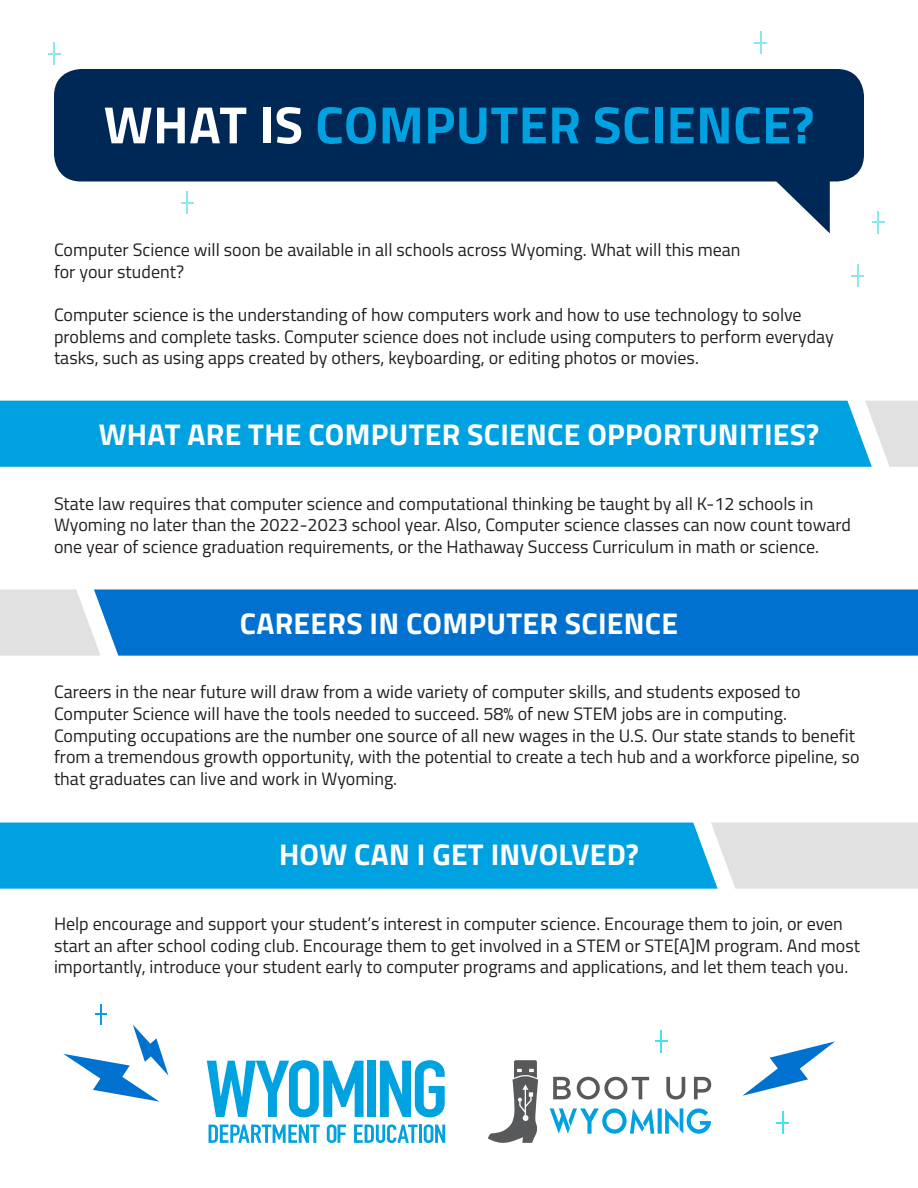
<style>
.page{position:relative;width:918px;height:1188px;background:#fff}
.page>*{position:absolute;margin:0;border:0;box-sizing:border-box;transform-origin:0 0}
.t1{font:700 52.5px "Titillium Web";letter-spacing:.01em;color:#00a1e0}
.Heading_2{font:700 30px "Titillium Web";letter-spacing:.01em;color:#fff}
.t2{font:18px/21.6px "Titillium Web";color:#231f20}
.s1{color:#fff}
</style>
<div class="page">
<div style="left:718px;top:823px;width:200px;height:66px;background:#e1e1e1"></div>
<div style="left:0;top:823px;width:718px;height:66px;background:#00a1e0"></div>
<svg style="left:0;top:590px;width:94px;height:66px"></svg>
<div style="left:94px;top:590px;width:824px;height:66px;background:#0071ce"></div>
<div style="left:0;top:401px;width:865px;height:66px;background:#00a1e0"></div>
<svg style="left:865px;top:401px;width:53px;height:66px"></svg>
<div style="left:54px;top:69px;width:810px;height:113px;background:#002856;border-radius:27px"></div>
<svg style="left:767px;top:181px;width:63px;height:52px"></svg>
<svg style="left:207px;top:1060px;width:157px;height:57px"></svg>
<div style="left:367px;top:1061px;width:9px;height:56px;background:#00a2df"></div>
<svg style="left:380px;top:1060px;width:65px;height:57px"></svg>
<svg style="left:209px;top:1125px;width:111px;height:18px"></svg>
<svg style="left:327px;top:1124px;width:19px;height:19px"></svg>
<svg style="left:354px;top:1124px;width:64px;height:19px"></svg>
<hr style="left:419px;top:1125px;width:3px;height:18px;background:#00a2df">
<svg style="left:424px;top:1124px;width:21px;height:19px"></svg>
<svg style="left:488px;top:1060px;width:50px;height:83px"></svg>
<svg style="left:553px;top:1077px;width:18px;height:22px"></svg>
<svg style="left:577px;top:1077px;width:72px;height:23px"></svg>
<svg style="left:666px;top:1077px;width:19px;height:23px"></svg>
<svg style="left:694px;top:1077px;width:17px;height:22px"></svg>
<svg style="left:550px;top:1108px;width:161px;height:26px"></svg>
<svg style="left:742px;top:1041px;width:93px;height:55px"></svg>
<hr style="left:857px;top:265px;width:2px;height:22px;background:#8ce6ed">
<svg style="left:851px;top:275px;width:13px;height:2px"></svg>
<svg style="left:655px;top:1030px;width:13px;height:23px"></svg>
<svg style="left:63px;top:1004px;width:105px;height:98px"></svg>
<hr style="left:186px;top:192px;width:2px;height:22px;background:#8ce6ed">
<svg style="left:181px;top:202px;width:13px;height:2px"></svg>
<hr style="left:877px;top:211px;width:2px;height:22px;background:#8ce6ed">
<svg style="left:872px;top:221px;width:12px;height:2px"></svg>
<svg style="left:776px;top:1112px;width:13px;height:22px"></svg>
<hr style="left:53px;top:43px;width:2px;height:22px;background:#8ce6ed">
<svg style="left:48px;top:53px;width:12px;height:2px"></svg>
<svg style="left:754px;top:32px;width:13px;height:22px"></svg>
<p class="t1" style="left:104px;top:85px;width:712px"><span class="s1">WHAT IS</span> COMPUTER SCIENCE?</p>
<p class="t2" style="left:54px;top:238px;width:688px">Computer Science will soon be available in all schools across Wyoming. What will this mean</p>
<p class="t2" style="left:54px;top:260px;width:132px">for your student?</p>
<p class="t2" style="left:54px;top:303px;width:781px">Computer science is the understanding of how computers work and how to use technology to solve problems and complete tasks. Computer science does not include using computers to perform everyday tasks, such as using apps created by others, keyboarding, or editing photos or movies.</p>
<p class="Heading_2" style="left:99px;top:411px;width:722px">WHAT ARE THE COMPUTER SCIENCE OPPORTUNITIES?</p>
<p class="t2" style="left:54px;top:492px;width:798px">State law requires that computer science and computational thinking be taught by all K-12 schools in<br>Wyoming no later than the 2022-2023 school year. Also, Computer science classes can now count toward one year of science graduation requirements, or the Hathaway Success Curriculum in math or science.</p>
<p class="Heading_2" style="left:240px;top:600px;width:440px">CAREERS IN COMPUTER SCIENCE</p>
<p class="t2" style="left:54px;top:680px;width:807px">Careers in the near future will draw from a wide variety of computer skills, and students exposed to Computer Science will have the tools needed to succeed. 58% of new STEM jobs are in computing.<br>Computing occupations are the number one source of all new wages in the U.S. Our state stands to benefit from a tremendous growth opportunity, with the potential to create a tech hub and a workforce pipeline, so that graduates can live and work in Wyoming.</p>
<p class="Heading_2" style="left:279px;top:832px;width:362px">HOW CAN I GET INVOLVED?</p>
<p class="t2" style="left:54px;top:912px;width:808px">Help encourage and support your student’s interest in computer science. Encourage them to join, or even start an after school coding club. Encourage them to get involved in a STEM or STE[A]M program. And most importantly, introduce your student early to computer programs and applications, and let them teach you.</p>
</div>
